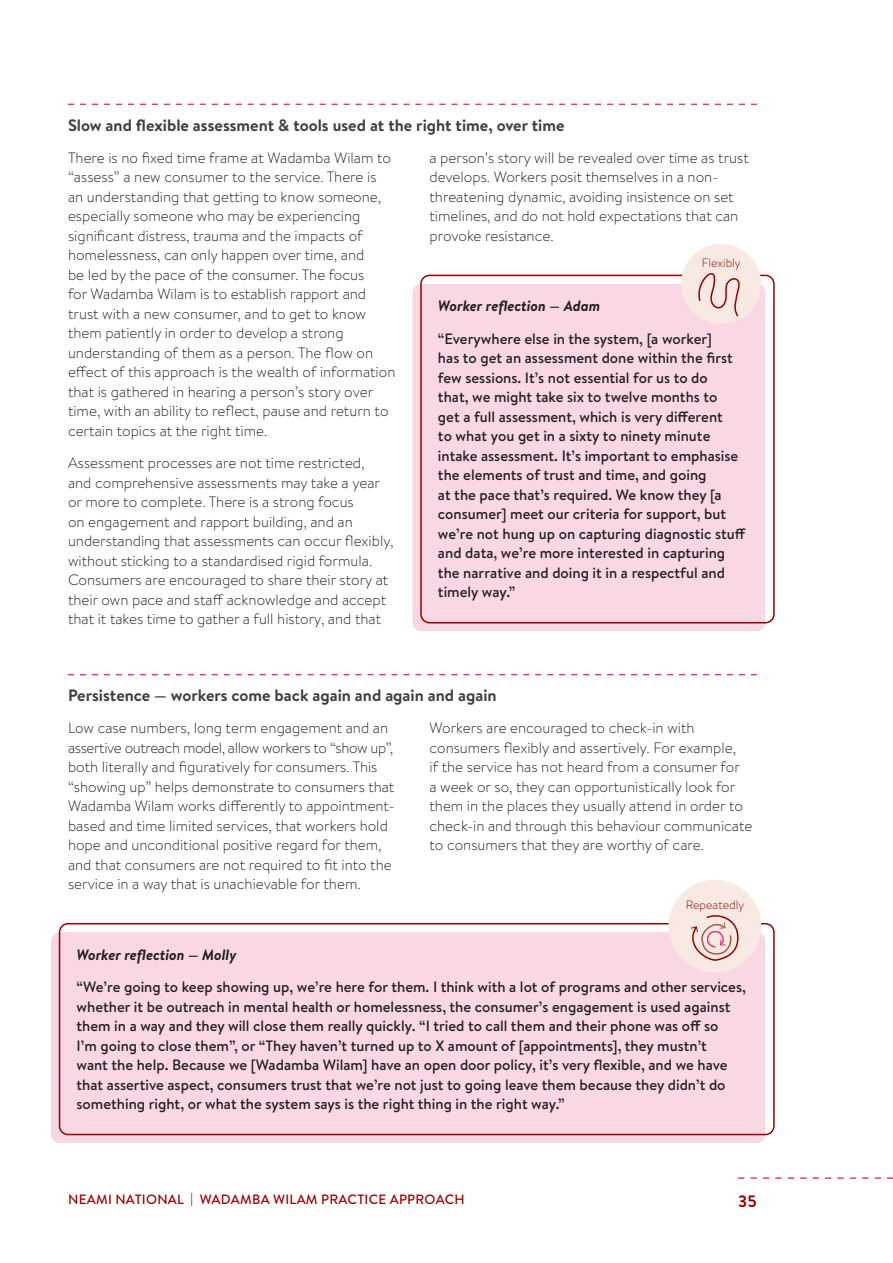
<style>
.page{position:relative;width:893px;height:1263px;background:#fff}
.page>*{position:absolute;margin:0;border:0;box-sizing:border-box;transform-origin:0 0}
.Relational_Activitie{font:700 16.5px "Brandon Text";color:#3e3e3f}
.t1{font:700 16.5px "Brandon Text";color:#900}
.Body{font:300 15px/19.5px "Brandon Text";color:#231f20}
.Activity_Reflection{font:500 15px/19.5px "Brandon Text";color:#231f20}
.Activity_Reflection-2{font:italic 700 15px "Brandon Text";color:#231f20}
.t2{font:500 13.5px "Brandon Text";letter-spacing:.02em;color:#900}
.Body-2{font:300 12px "Brandon Text";color:#900}
</style>
<div class="page">
<svg style="left:68px;top:104px;width:689px;height:1px"></svg>
<div style="left:412px;top:284px;width:353px;height:347px;background:#fad7e5;border-radius:9px"></div>
<div style="left:420px;top:275px;width:355px;height:348px;border:2px solid #900;border-radius:9px"></div>
<svg style="left:68px;top:674px;width:689px;height:1px"></svg>
<div style="left:51px;top:932px;width:714px;height:211px;background:#fad7e5;border-radius:9px"></div>
<div style="left:59px;top:923px;width:716px;height:212px;border:2px solid #900;border-radius:9px"></div>
<div style="left:681px;top:244px;width:80px;height:80px;background:#f8e9e2;border-radius:50%"></div>
<svg style="left:698px;top:273px;width:42px;height:44px"></svg>
<div style="left:668px;top:880px;width:93px;height:92px;background:#f8e9e2;border-radius:50%"></div>
<svg style="left:691px;top:915px;width:48px;height:46px"></svg>
<svg style="left:738px;top:1177px;width:155px;height:2px"></svg>
<p class="Relational_Activitie" style="left:68px;top:113px;width:498px">Slow and flexible assessment &amp; tools used at the right time, over time</p>
<p class="Body" style="left:68px;top:147px;width:329px">There is no fixed time frame at Wadamba Wilam to “assess” a new consumer to the service. There is an understanding that getting to know someone, especially someone who may be experiencing significant distress, trauma and the impacts of homelessness, can only happen over time, and<br>be led by the pace of the consumer. The focus<br>for Wadamba Wilam is to establish rapport and trust with a new consumer, and to get to know them patiently in order to develop a strong understanding of them as a person. The flow on effect of this approach is the wealth of information that is gathered in hearing a person’s story over time, with an ability to reflect, pause and return to certain topics at the right time.</p>
<p class="Body" style="left:68px;top:453px;width:327px">Assessment processes are not time restricted,<br>and comprehensive assessments may take a year or more to complete. There is a strong focus<br>on engagement and rapport building, and an understanding that assessments can occur flexibly, without sticking to a standardised rigid formula.<br>Consumers are encouraged to share their story at their own pace and staff acknowledge and accept that it takes time to gather a full history, and that</p>
<p class="Body" style="left:429px;top:147px;width:321px">a person’s story will be revealed over time as trust develops. Workers posit themselves in a non&shy;threatening dynamic, avoiding insistence on set timelines, and do not hold expectations that can provoke resistance.</p>
<p class="Body-2" style="left:702px;top:254px;width:40px">Flexibly</p>
<p class="Activity_Reflection-2" style="left:438px;top:296px;width:164px">Worker reflection — Adam</p>
<p class="Activity_Reflection" style="left:438px;top:328px;width:309px">“Everywhere else in the system, [a worker]<br>has to get an assessment done within the first few sessions. It’s not essential for us to do<br>that, we might take six to twelve months to<br>get a full assessment, which is very different<br>to what you get in a sixty to ninety minute intake assessment. It’s important to emphasise the elements of trust and time, and going<br>at the pace that’s required. We know they [a consumer] meet our criteria for support, but we’re not hung up on capturing diagnostic stuff and data, we’re more interested in capturing the narrative and doing it in a respectful and timely way.”</p>
<p class="Relational_Activitie" style="left:68px;top:684px;width:430px">Persistence — workers come back again and again and again</p>
<p class="Body" style="left:68px;top:718px;width:328px">Low case numbers, long term engagement and an assertive outreach model, allow workers to “show up”, both literally and figuratively for consumers. This “showing up” helps demonstrate to consumers that Wadamba Wilam works differently to appointment&shy;based and time limited services, that workers hold hope and unconditional positive regard for them, and that consumers are not required to fit into the service in a way that is unachievable for them.</p>
<p class="Body" style="left:429px;top:718px;width:325px">Workers are encouraged to check-in with consumers flexibly and assertively. For example,<br>if the service has not heard from a consumer for<br>a week or so, they can opportunistically look for them in the places they usually attend in order to check-in and through this behaviour communicate to consumers that they are worthy of care.</p>
<p class="Body-2" style="left:686px;top:896px;width:60px">Repeatedly</p>
<p class="Activity_Reflection-2" style="left:77px;top:944px;width:161px">Worker reflection — Molly</p>
<p class="Activity_Reflection" style="left:77px;top:977px;width:671px">“We’re going to keep showing up, we’re here for them. I think with a lot of programs and other services, whether it be outreach in mental health or homelessness, the consumer’s engagement is used against them in a way and they will close them really quickly. “I tried to call them and their phone was off so<br>I’m going to close them”, or “They haven’t turned up to X amount of [appointments], they mustn’t<br>want the help. Because we [Wadamba Wilam] have an open door policy, it’s very flexible, and we have that assertive aspect, consumers trust that we’re not just to going leave them because they didn’t do something right, or what the system says is the right thing in the right way.”</p>
<p class="t2" style="left:68px;top:1190px;width:398px">NEAMI NATIONAL | WADAMBA WILAM PRACTICE APPROACH</p>
<p class="t1" style="left:738px;top:1189px;width:20px">35</p>
</div>
